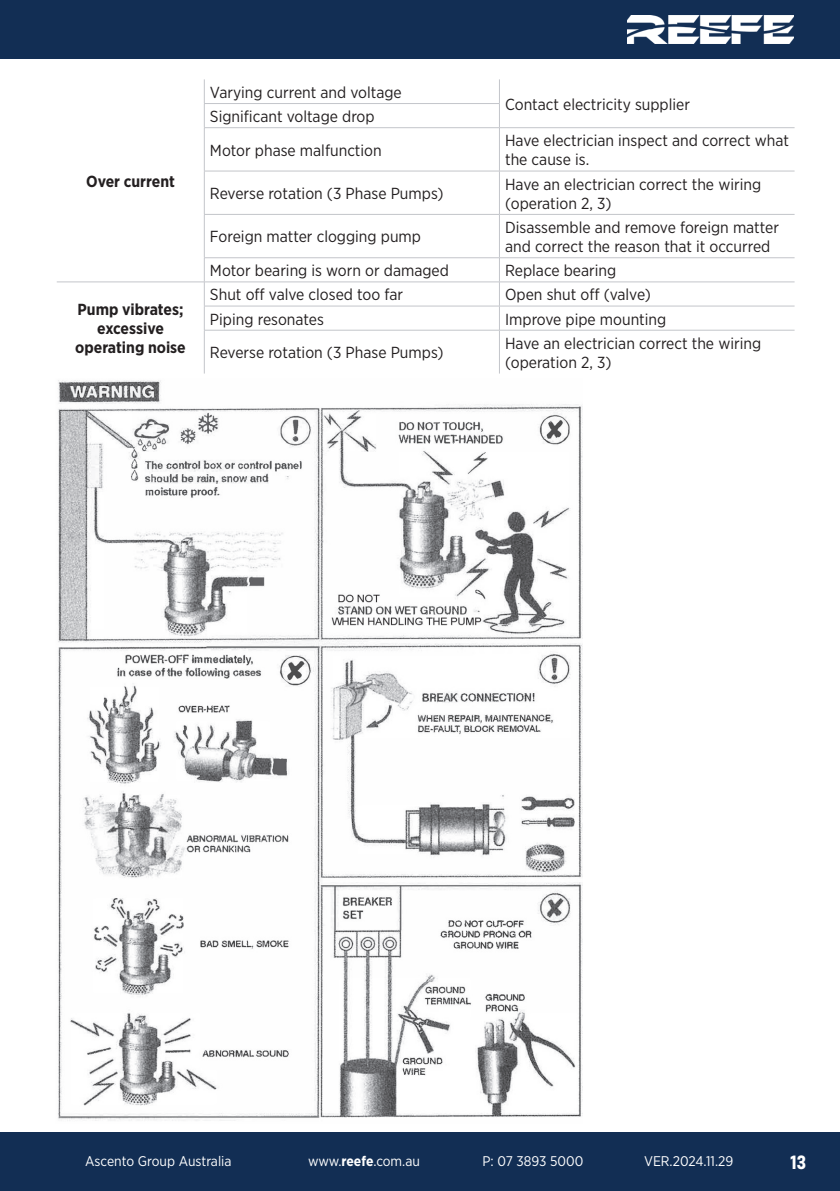
<style>
.page{position:relative;width:840px;height:1191px;background:#fff}
.page>*{position:absolute;margin:0;border:0;box-sizing:border-box;transform-origin:0 0}
.t1{font:700 20px "Config Condensed";color:#fff}
.Number{font:16px/19.2px "Gotham Narrow";color:#231f20}
.Body{font:700 16px/19.2px "Gotham Narrow";color:#231f20;text-align:center}
.t2{font:14px "Gotham Narrow";color:#fff}
.s1{font-weight:700}
</style>
<div class="page">
<div style="left:0;top:0;width:839px;height:59px;background:#122e54"></div>
<img style="left:627px;top:15px;width:165px;height:29px">
<div style="left:0;top:1132px;width:839px;height:59px;background:#122e54"></div>
<hr style="left:57px;top:281px;width:147px;height:1px;background:#c3c5ca">
<hr style="left:204px;top:103px;width:295px;height:1px;background:#c3c5ca">
<svg style="left:204px;top:79px;width:1px;height:48px"></svg>
<svg style="left:499px;top:79px;width:1px;height:48px"></svg>
<hr style="left:204px;top:127px;width:295px;height:1px;background:#c3c5ca">
<hr style="left:204px;top:128px;width:1px;height:43px;background:#c3c5ca">
<hr style="left:499px;top:127px;width:295px;height:1px;background:#c3c5ca">
<hr style="left:499px;top:128px;width:1px;height:43px;background:#c3c5ca">
<hr style="left:204px;top:171px;width:295px;height:1px;background:#c3c5ca">
<hr style="left:204px;top:171px;width:1px;height:43px;background:#c3c5ca">
<hr style="left:499px;top:171px;width:295px;height:1px;background:#c3c5ca">
<hr style="left:499px;top:171px;width:1px;height:43px;background:#c3c5ca">
<hr style="left:204px;top:214px;width:295px;height:1px;background:#c3c5ca">
<hr style="left:204px;top:215px;width:1px;height:42px;background:#c3c5ca">
<hr style="left:499px;top:214px;width:295px;height:1px;background:#c3c5ca">
<hr style="left:499px;top:215px;width:1px;height:42px;background:#c3c5ca">
<hr style="left:204px;top:257px;width:295px;height:1px;background:#c3c5ca">
<hr style="left:499px;top:257px;width:295px;height:1px;background:#c3c5ca">
<hr style="left:204px;top:281px;width:295px;height:1px;background:#c3c5ca">
<hr style="left:499px;top:281px;width:295px;height:1px;background:#c3c5ca">
<hr style="left:204px;top:306px;width:295px;height:1px;background:#c3c5ca">
<svg style="left:204px;top:258px;width:1px;height:72px"></svg>
<hr style="left:499px;top:306px;width:295px;height:1px;background:#c3c5ca">
<svg style="left:499px;top:258px;width:1px;height:72px"></svg>
<hr style="left:204px;top:330px;width:295px;height:1px;background:#c3c5ca">
<hr style="left:204px;top:330px;width:1px;height:43px;background:#c3c5ca">
<hr style="left:499px;top:330px;width:295px;height:1px;background:#c3c5ca">
<hr style="left:499px;top:330px;width:1px;height:43px;background:#c3c5ca">
<img style="left:58px;top:380px;width:523px;height:741px">
<p class="Body" style="left:86px;top:172px;width:90px">Over current</p>
<p class="Body" style="left:75px;top:299px;width:112px">Pump vibrates; excessive operating noise</p>
<p class="Number" style="left:210px;top:82px;width:193px">Varying current and voltage</p>
<p class="Number" style="left:505px;top:94px;width:186px">Contact electricity supplier</p>
<p class="Number" style="left:210px;top:106px;width:166px">Significant voltage drop</p>
<p class="Number" style="left:210px;top:140px;width:173px">Motor phase malfunction</p>
<p class="Number" style="left:505px;top:131px;width:285px">Have electrician inspect and correct what the cause is.</p>
<p class="Number" style="left:210px;top:184px;width:235px">Reverse rotation (3 Phase Pumps)</p>
<p class="Number" style="left:505px;top:174px;width:257px">Have an electrician correct the wiring (operation 2, 3)</p>
<p class="Number" style="left:210px;top:227px;width:212px">Foreign matter clogging pump</p>
<p class="Number" style="left:505px;top:217px;width:275px">Disassemble and remove foreign matter and correct the reason that it occurred</p>
<p class="Number" style="left:210px;top:261px;width:240px">Motor bearing is worn or damaged</p>
<p class="Number" style="left:505px;top:261px;width:113px">Replace bearing</p>
<p class="Number" style="left:210px;top:285px;width:194px">Shut off valve closed too far</p>
<p class="Number" style="left:505px;top:285px;width:147px">Open shut off (valve)</p>
<p class="Number" style="left:210px;top:309px;width:115px">Piping resonates</p>
<p class="Number" style="left:505px;top:309px;width:162px">Improve pipe mounting</p>
<p class="Number" style="left:210px;top:343px;width:235px">Reverse rotation (3 Phase Pumps)</p>
<p class="Number" style="left:505px;top:333px;width:257px">Have an electrician correct the wiring (operation 2, 3)</p>
<p class="t2" style="left:85px;top:1152px;width:148px">Ascento Group Australia</p>
<p class="t2" style="left:308px;top:1152px;width:113px">www.<span class="s1">reefe</span>.com.au</p>
<p class="t2" style="left:482px;top:1152px;width:102px">P: 07 3893 5000</p>
<p class="t2" style="left:643px;top:1152px;width:91px">VER.2024.11.29</p>
<p class="t1" style="left:789px;top:1150px;width:17px">13</p>
</div>
